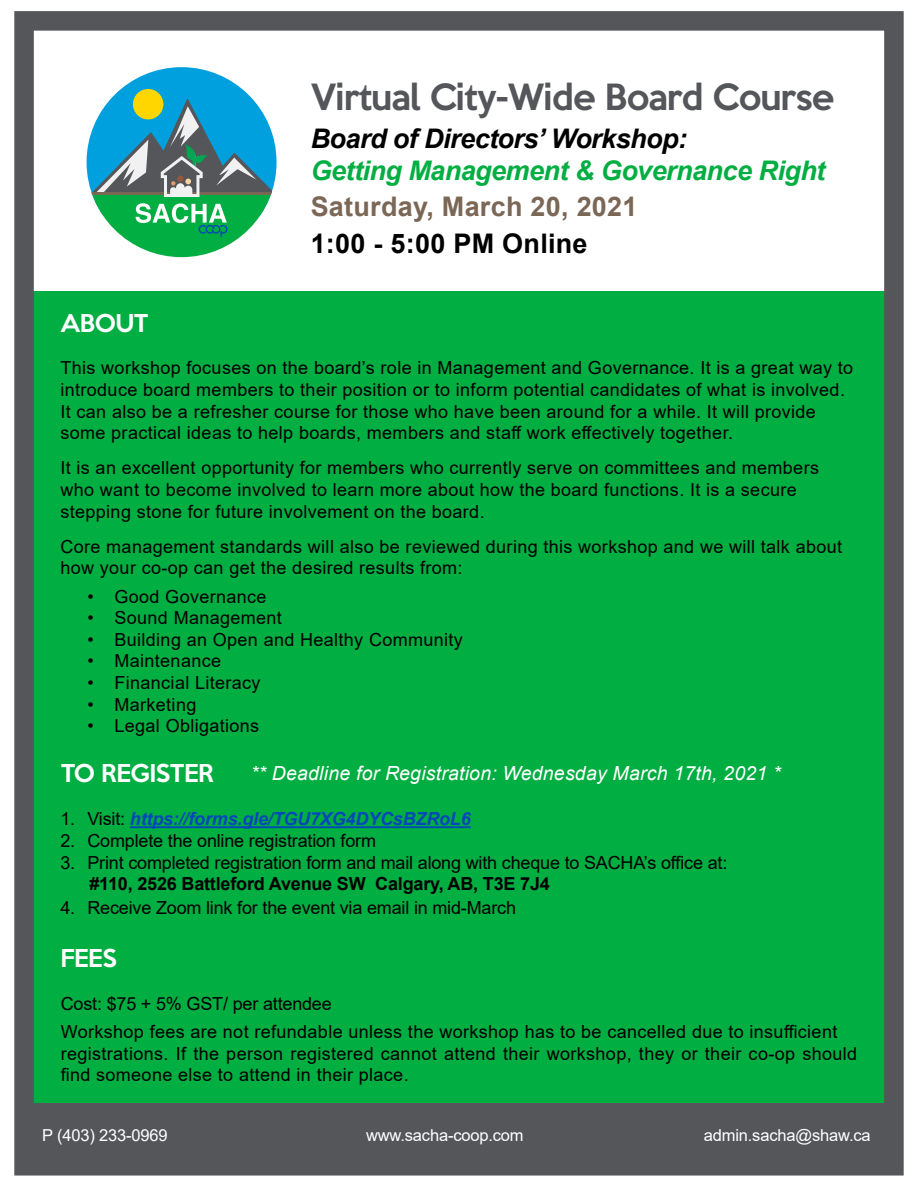
<style>
.page{position:relative;width:918px;height:1188px;background:#fff}
.page>*{position:absolute;margin:0;border:0;box-sizing:border-box;transform-origin:0 0}
.t1{font:500 33px "Keep Calm";letter-spacing:-.02em;color:#54565a}
.t2{font:italic 700 27px "Arial";letter-spacing:-.02em;color:#00ae42}
.t3{font:italic 700 27px "Arial";letter-spacing:-.02em;color:#000}
.t4{font:700 27px "Arial";letter-spacing:.01em;color:#7b6756}
.t5{font:700 27px "Arial";letter-spacing:.01em;color:#000}
.t6{font:500 22.5px "Keep Calm";letter-spacing:-.02em;color:#fff}
.t7{font:italic 19.5px "Arial";letter-spacing:.01em;color:#fff}
.t8{font:18px/21.6px "Arial";letter-spacing:.02em;color:#000}
.t9{font:18px "Arial";letter-spacing:-.01em;color:#000}
.t10{font:700 18px "Arial";letter-spacing:-.01em;color:#000}
.t11{font:italic 700 18px "Arial";letter-spacing:-.01em;color:#0047ba}
.t12{font:16.5px "Arial";letter-spacing:-.01em;color:#fff}
.s1{font-weight:400;font-style:normal;color:#000}
</style>
<div class="page">
<div style="left:28px;top:292px;width:863px;height:864px;background:#00ae42"></div>
<div style="left:14px;top:11px;width:890px;height:1165px;border:20px solid #54565a"></div>
<hr style="left:130px;top:826px;width:341px;height:2px;background:#0047ba">
<svg style="left:123px;top:237px;width:117px;height:20px;fill:#00ae42"></svg>
<svg style="left:87px;top:67px;width:190px;height:170px"></svg>
<div style="left:24px;top:1103px;width:870px;height:60px;background:#54565a"></div>
<h1 class="t1" style="left:311px;top:68px;width:525px">Virtual City-Wide Board Course</h1>
<h2 class="t3" style="left:311px;top:120px;width:378px">Board of Directors’ Workshop:</h2>
<h2 class="t2" style="left:311px;top:153px;width:516px">Getting Management &amp; Governance Right</h2>
<p class="t6" style="left:60px;top:304px;width:89px">ABOUT</p>
<h2 class="t4" style="left:311px;top:187px;width:328px">Saturday, March 20, 2021</h2>
<h2 class="t5" style="left:311px;top:225px;width:278px">1:00 - 5:00 PM Online</h2>
<p class="t8" style="left:60px;top:357px;width:794px">This workshop focuses on the board’s role in Management and Governance. It is a great way to introduce board members to their position or to inform potential candidates of what is involved.<br>It can also be a refresher course for those who have been around for a while. It will provide some practical ideas to help boards, members and staff work effectively together.</p>
<p class="t8" style="left:60px;top:457px;width:760px">It is an excellent opportunity for members who currently serve on committees and members who want to become involved to learn more about how the board functions. It is a secure stepping stone for future involvement on the board.</p>
<p class="t8" style="left:60px;top:535px;width:783px">Core management standards will also be reviewed during this workshop and we will talk about how your co-op can get the desired results from:</p>
<p class="t8" style="left:87px;top:585px;width:181px">• Good Governance</p>
<p class="t8" style="left:87px;top:607px;width:196px">• Sound Management</p>
<p class="t8" style="left:87px;top:629px;width:377px">• Building an Open and Healthy Community</p>
<p class="t8" style="left:87px;top:650px;width:135px">• Maintenance</p>
<p class="t8" style="left:87px;top:672px;width:175px">• Financial Literacy</p>
<p class="t8" style="left:87px;top:693px;width:110px">• Marketing</p>
<p class="t8" style="left:87px;top:715px;width:173px">• Legal Obligations</p>
<p class="t6" style="left:61px;top:753px;width:155px">TO REGISTER</p>
<p class="t7" style="left:251px;top:760px;width:531px">** Deadline for Registration: Wednesday March 17th, 2021 *</p>
<p class="t11" style="left:60px;top:807px;width:412px"><span class="s1">1. Visit:</span> https://forms.gle/TGU7XG4DYCsBZRoL6</p>
<p class="t9" style="left:60px;top:828px;width:317px">2. Complete the online registration form</p>
<p class="t9" style="left:60px;top:850px;width:668px">3. Print completed registration form and mail along with cheque to SACHA’s office at:</p>
<p class="t10" style="left:89px;top:871px;width:462px">#110, 2526 Battleford Avenue SW Calgary, AB, T3E 7J4</p>
<p class="t9" style="left:60px;top:895px;width:457px">4. Receive Zoom link for the event via email in mid-March</p>
<p class="t6" style="left:60px;top:939px;width:58px">FEES</p>
<p class="t8" style="left:61px;top:989px;width:778px;line-height:28.3px">Cost: $75 + 5% GST/ per attendee<br>Workshop fees are not refundable unless the workshop has to be cancelled due to insufficient</p>
<p class="t8" style="left:61px;top:1042px;width:798px">registrations. If the person registered cannot attend their workshop, they or their co-op should find someone else to attend in their place.</p>
<p class="t12" style="left:42px;top:1123px;width:127px">P (403) 233-0969</p>
<p class="t12" style="left:366px;top:1123px;width:159px">www.sacha-coop.com</p>
<p class="t12" style="left:704px;top:1123px;width:168px">admin.sacha@shaw.ca</p>
</div>
